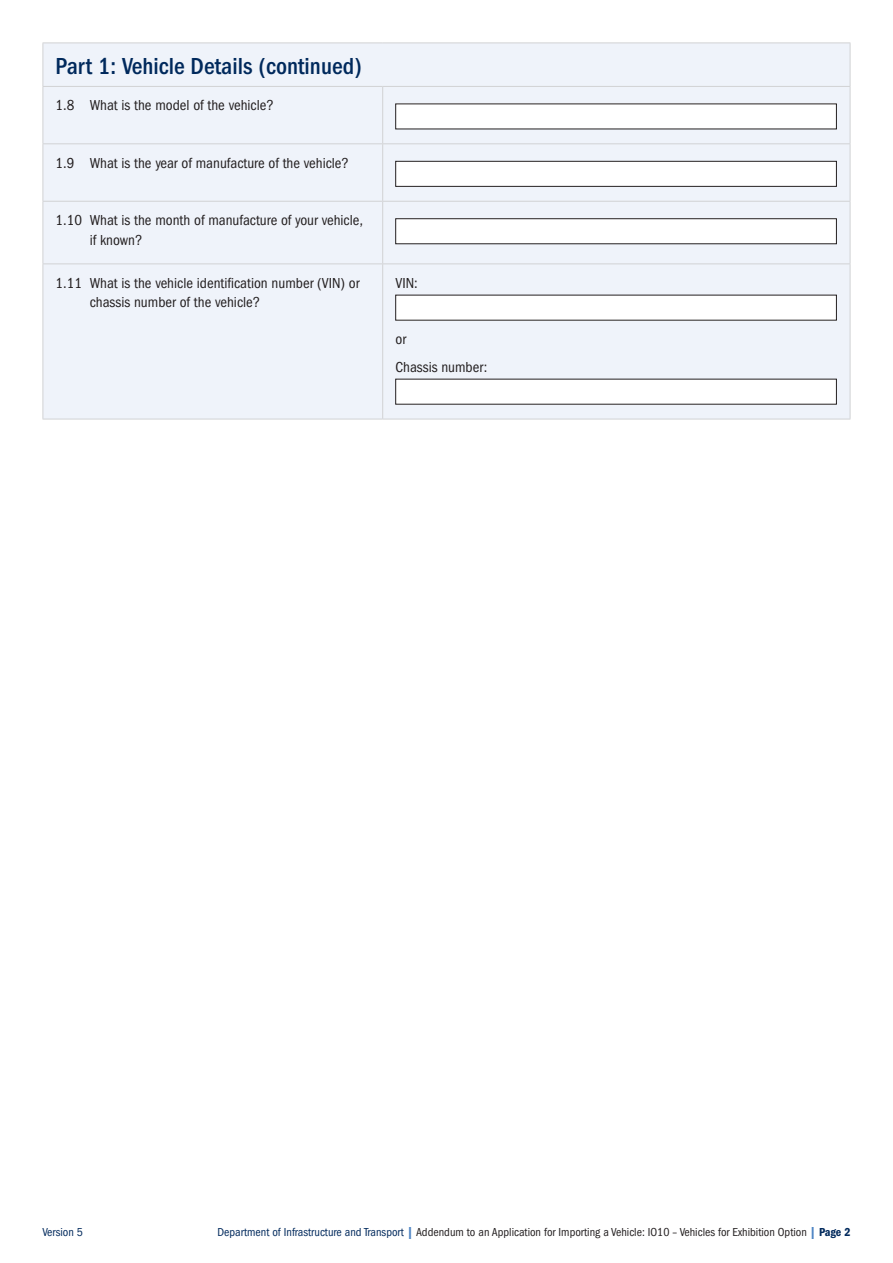
<style>
.page{position:relative;width:893px;height:1263px;background:#fff}
.page>*{position:absolute;margin:0;border:0;box-sizing:border-box;transform-origin:0 0}
.t1{font:500 condensed 24px "Franklin Gothic";color:#00295c}
.t2{font:condensed 15px/19.5px "Franklin Gothic";color:#231f20}
.t3{font:condensed 12px "Franklin Gothic";color:#231f20}
.t4{font:condensed 12px "Franklin Gothic";color:#00295c}
.s1{color:#00295c}
.s2{font-weight:600;color:#4d84c4}
.s3{font-weight:600;color:#00295c}
</style>
<div class="page">
<div style="left:44px;top:44px;width:806px;height:375px;background:#eff3fa"></div>
<hr style="left:850px;top:87px;width:1px;height:56px;background:#d1d2d4">
<hr style="left:43px;top:143px;width:340px;height:1px;background:#d1d2d4">
<hr style="left:383px;top:143px;width:467px;height:1px;background:#d1d2d4">
<hr style="left:850px;top:144px;width:1px;height:57px;background:#d1d2d4">
<hr style="left:43px;top:201px;width:340px;height:1px;background:#d1d2d4">
<hr style="left:383px;top:201px;width:467px;height:1px;background:#d1d2d4">
<hr style="left:850px;top:202px;width:1px;height:61px;background:#d1d2d4">
<hr style="left:43px;top:263px;width:340px;height:1px;background:#d1d2d4">
<hr style="left:383px;top:263px;width:467px;height:1px;background:#d1d2d4">
<hr style="left:850px;top:264px;width:1px;height:155px;background:#d1d2d4">
<hr style="left:383px;top:419px;width:467px;height:1px;background:#d1d2d4">
<hr style="left:43px;top:87px;width:1px;height:56px;background:#d1d2d4">
<hr style="left:382px;top:87px;width:1px;height:56px;background:#d1d2d4">
<hr style="left:43px;top:144px;width:1px;height:57px;background:#d1d2d4">
<hr style="left:382px;top:144px;width:1px;height:57px;background:#d1d2d4">
<hr style="left:43px;top:202px;width:1px;height:61px;background:#d1d2d4">
<hr style="left:382px;top:202px;width:1px;height:61px;background:#d1d2d4">
<hr style="left:43px;top:264px;width:1px;height:155px;background:#d1d2d4">
<hr style="left:382px;top:264px;width:1px;height:155px;background:#d1d2d4">
<hr style="left:43px;top:419px;width:340px;height:1px;background:#d1d2d4">
<hr style="left:43px;top:43px;width:340px;height:1px;background:#d1d2d4">
<hr style="left:43px;top:43px;width:1px;height:43px;background:#d1d2d4">
<hr style="left:383px;top:43px;width:467px;height:1px;background:#d1d2d4">
<hr style="left:850px;top:43px;width:1px;height:43px;background:#d1d2d4">
<hr style="left:43px;top:86px;width:340px;height:1px;background:#d1d2d4">
<hr style="left:383px;top:86px;width:467px;height:1px;background:#d1d2d4">
<div style="left:396px;top:104px;width:440px;height:25px;background:#fff"></div>
<div style="left:396px;top:161px;width:440px;height:25px;background:#fff"></div>
<div style="left:395px;top:161px;width:442px;height:26px;border:1px solid #231f20"></div>
<div style="left:396px;top:219px;width:440px;height:25px;background:#fff"></div>
<div style="left:395px;top:218px;width:442px;height:26px;border:1px solid #231f20"></div>
<div style="left:396px;top:295px;width:440px;height:25px;background:#fff"></div>
<div style="left:396px;top:379px;width:440px;height:25px;background:#fff"></div>
<h1 class="t1" style="left:56px;top:52px;width:308px">Part 1: Vehicle Details (continued)</h1>
<p class="t2" style="left:56px;top:96px;width:220px">1.8 What is the model of the vehicle?</p>
<p class="t2" style="left:56px;top:153px;width:295px">1.9 What is the year of manufacture of the vehicle?</p>
<p class="t2" style="left:90px;top:211px;width:275px;text-indent:-34px">1.10 What is the month of manufacture of your vehicle, if known?</p>
<p class="t2" style="left:90px;top:273px;width:271px;text-indent:-34px">1.11 What is the vehicle identification number (VIN) or chassis number of the vehicle?</p>
<p class="t2" style="left:395px;top:273px;width:24px">VIN:</p>
<p class="t2" style="left:395px;top:325px;width:93px;line-height:28px">or<br>Chassis number:</p>
<p class="t4" style="left:43px;top:1225px;width:42px">Version 5</p>
<p class="t3" style="left:217px;top:1225px;width:634px"><span class="s1">Department of Infrastructure and Transport</span> <span class="s2">|</span> Addendum to an Application for Importing a Vehicle: IO10 – Vehicles for Exhibition Option <span class="s2">|</span> <span class="s3">Page 2</span></p>
</div>
